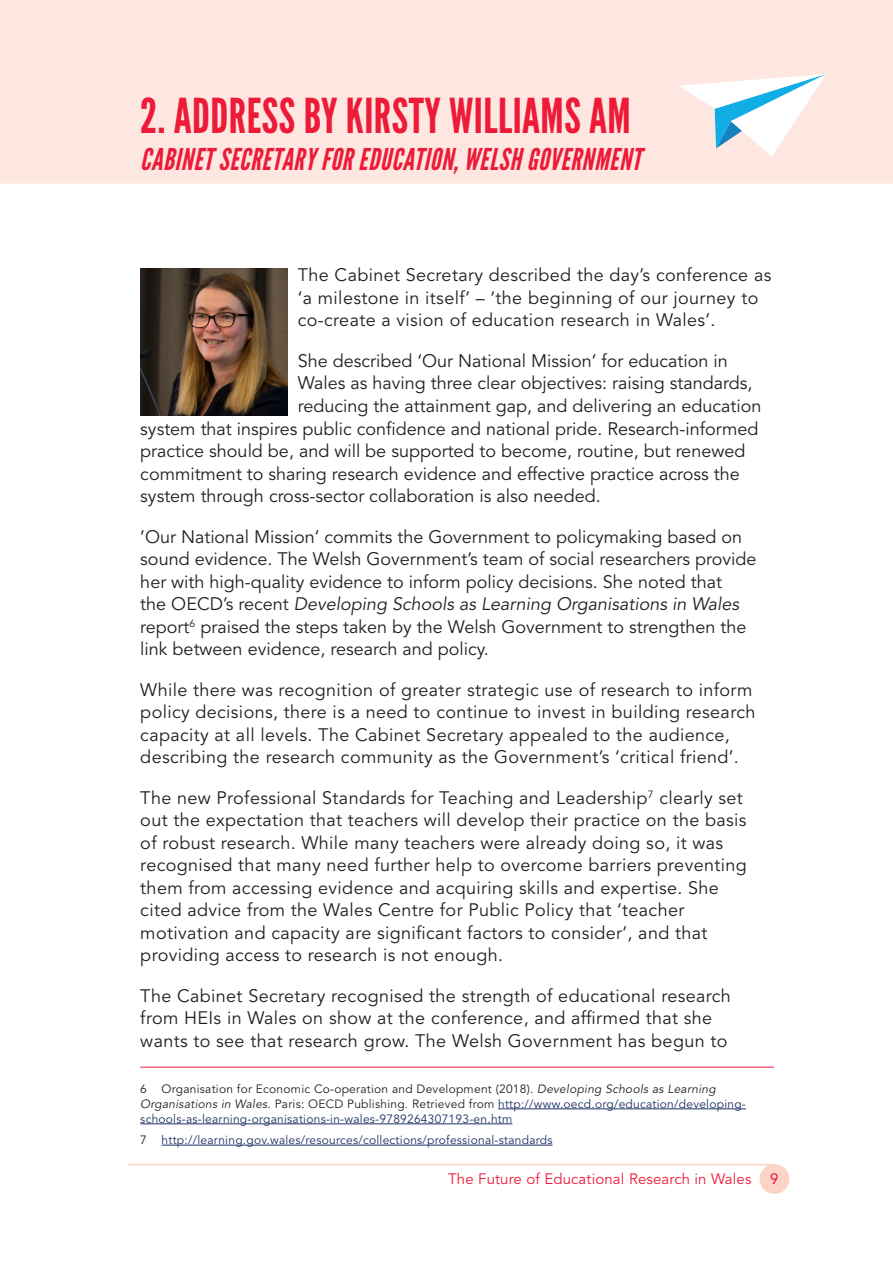
<style>
.page{position:relative;width:893px;height:1263px;background:#fff}
.page>*{position:absolute;margin:0;border:0;box-sizing:border-box;transform-origin:0 0}
.CH_HEAD_with_sub{font:48px "League Gothic";letter-spacing:.01em;color:#ed1a38}
.CH_Subhead__recto{font:italic 30px "League Gothic";letter-spacing:.02em;color:#ed1a38}
.Body{font:18px/22.5px "Avenir LT Std";letter-spacing:.02em;color:#231f20}
.Body-2{font:18px/22.5px "Avenir LT Std";color:#231f20}
.t1{font:15px "Avenir LT Std";letter-spacing:.01em;color:#ed1a38}
.t2{font:15px "Avenir LT Std";color:#ed1a38}
.footnote_body{font:12px/15px "Avenir LT Std";letter-spacing:.02em;color:#1f3267}
.s1{font-style:italic}
.s2{color:#231f20}
.s3{font-style:italic;color:#231f20}
</style>
<div class="page">
<hr style="left:128px;top:1164px;width:646px;height:1px;background:#fcd3c7">
<div style="left:759px;top:1164px;width:30px;height:30px;background:#fcd3c7;border-radius:50%"></div>
<div style="left:0;top:0;width:893px;height:184px;background:#fde7e0"></div>
<hr style="left:140px;top:1067px;width:634px;height:1px;background:#ed1a38">
<hr style="left:498px;top:1108px;width:248px;height:1px;background:#1f3267">
<hr style="left:140px;top:1123px;width:372px;height:1px;background:#1f3267">
<hr style="left:162px;top:1145px;width:391px;height:1px;background:#1f3267">
<svg style="left:679px;top:74px;width:147px;height:82px"></svg>
<img style="left:140px;top:268px;width:147px;height:147px">
<p class="CH_HEAD_with_sub" style="left:140px;top:87px;width:492px">2. ADDRESS BY KIRSTY WILLIAMS AM</p>
<p class="CH_Subhead__recto" style="left:140px;top:141px;width:502px">CABINET SECRETARY FOR EDUCATION, WELSH GOVERNMENT</p>
<p class="Body" style="left:298px;top:264px;width:475px">The Cabinet Secretary described the day’s conference as ‘a milestone in itself’ – ‘the beginning of our journey to co-create a vision of education research in Wales’.</p>
<p class="Body-2" style="left:298px;top:350px;width:432px">She described ‘Our National Mission’ for education in</p>
<p class="Body-2" style="left:298px;top:372px;width:456px">Wales as having three clear objectives: raising standards,</p>
<p class="Body-2" style="left:298px;top:395px;width:465px">reducing the attainment gap, and delivering an education</p>
<p class="Body-2" style="left:140px;top:417px;width:619px">system that inspires public confidence and national pride. Research-informed</p>
<p class="Body-2" style="left:140px;top:440px;width:606px">practice should be, and will be supported to become, routine, but renewed</p>
<p class="Body-2" style="left:140px;top:462px;width:601px">commitment to sharing research evidence and effective practice across the</p>
<p class="Body-2" style="left:140px;top:485px;width:462px">system through cross-sector collaboration is also needed.</p>
<p class="Body-2" style="left:140px;top:525px;width:618px">’Our National Mission’ commits the Government to policymaking based on sound evidence. The Welsh Government’s team of social researchers provide her with high-quality evidence to inform policy decisions. She noted that<br>the OECD’s recent <span class="s1">Developing Schools as Learning Organisations in Wales </span>report<sup>6</sup> praised the steps taken by the Welsh Government to strengthen the link between evidence, research and policy.</p>
<p class="Body" style="left:140px;top:679px;width:617px">While there was recognition of greater strategic use of research to inform policy decisions, there is a need to continue to invest in building research capacity at all levels. The Cabinet Secretary appealed to the audience, describing the research community as the Government’s ‘critical friend’.</p>
<p class="Body" style="left:140px;top:787px;width:608px">The new Professional Standards for Teaching and Leadership<sup>7</sup> clearly set out the expectation that teachers will develop their practice on the basis of robust research. While many teachers were already doing so, it was recognised that many need further help to overcome barriers preventing them from accessing evidence and acquiring skills and expertise. She cited advice from the Wales Centre for Public Policy that ‘teacher motivation and capacity are significant factors to consider’, and that providing access to research is not enough.</p>
<p class="Body" style="left:140px;top:985px;width:592px">The Cabinet Secretary recognised the strength of educational research from HEIs in Wales on show at the conference, and affirmed that she wants to see that research grow. The Welsh Government has begun to</p>
<p class="footnote_body" style="left:140px;top:1081px;width:607px"><span class="s2">6 Organisation for Economic Co-operation and Development (2018).</span> <span class="s3">Developing Schools as Learning<br>Organisations in Wales</span><span class="s2">. Paris: OECD Publishing. Retrieved from</span> http://www.oecd.org/education/developing&shy;schools-as-learning-organisations-in-wales-9789264307193-en.htm</p>
<p class="footnote_body" style="left:140px;top:1132px;width:414px"><span class="s2">7</span> http://learning.gov.wales/resources/collections/professional-standards</p>
<p class="t1" style="left:448px;top:1169px;width:305px">The Future of Educational Research in Wales</p>
<p class="t2" style="left:770px;top:1170px;width:10px">9</p>
</div>
